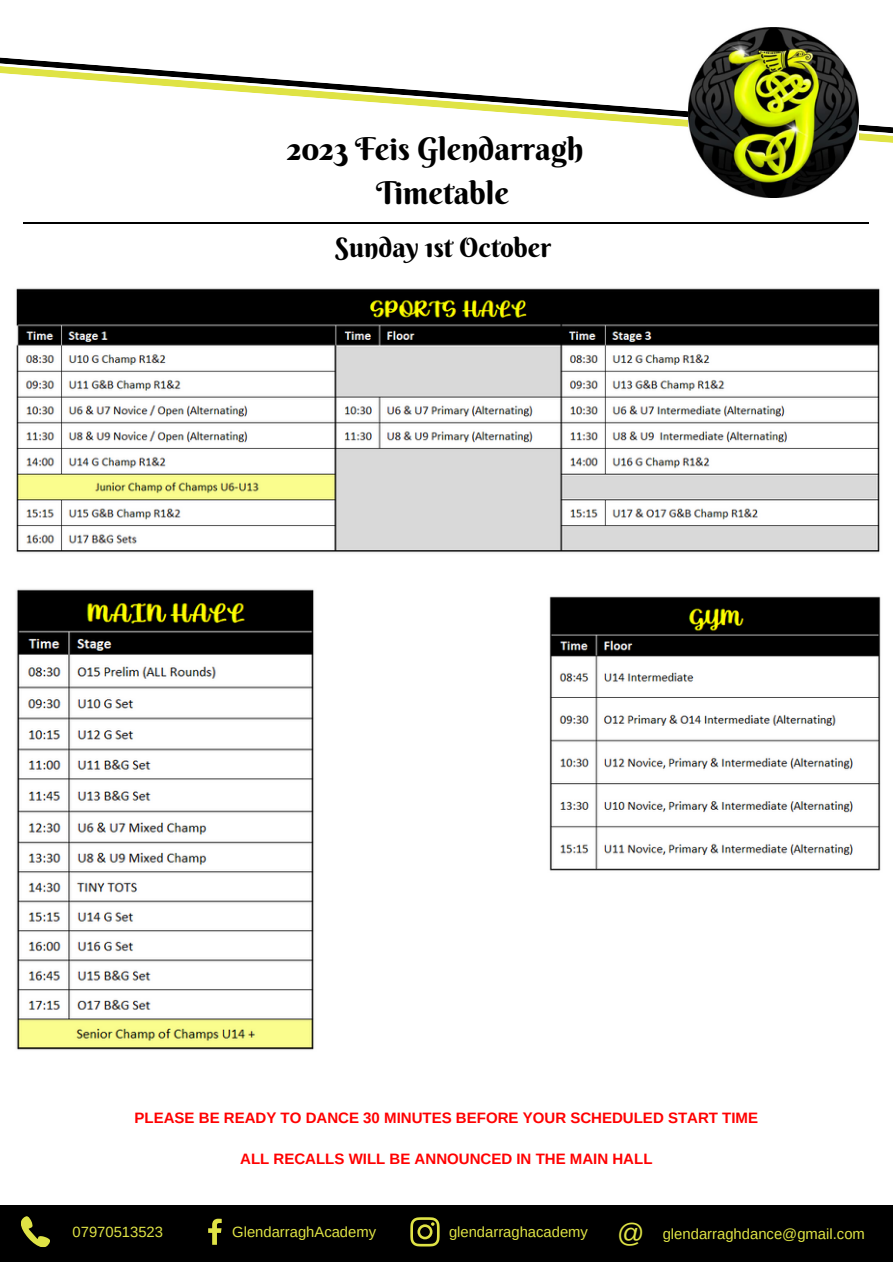
<style>
.page{position:relative;width:893px;height:1264px;background:#fff}
.page>*{position:absolute;margin:0;border:0;box-sizing:border-box;transform-origin:0 0}
.t1{font:31.5px "Berkshire Swash";color:#000}
.t2{font:27px "Berkshire Swash";color:#000}
.t3{font:27px "Arimo";color:#dfe345}
.t4{font:700 15px "Arimo";color:#f00}
.t5{font:14.85px "Arimo";color:#dfe345}
</style>
<div class="page">
<div style="left:0;top:1205px;width:892px;height:57px;background:#000"></div>
<svg style="left:208px;top:1218px;width:14px;height:27px"></svg>
<svg style="left:410px;top:1217px;width:29px;height:29px"></svg>
<svg style="left:21px;top:1216px;width:29px;height:31px"></svg>
<svg style="left:0;top:57px;width:892px;height:86px"></svg>
<hr style="left:23px;top:222px;width:845px;height:1px;background:#000">
<img style="left:689px;top:28px;width:169px;height:169px">
<img style="left:16px;top:589px;width:298px;height:461px">
<img style="left:549px;top:596px;width:332px;height:275px">
<img style="left:16px;top:288px;width:864px;height:265px">
<p class="t1" style="left:287px;top:129px;width:298px">2023 Feis Glendarragh</p>
<p class="t1" style="left:376px;top:173px;width:134px">Timetable</p>
<p class="t2" style="left:335px;top:231px;width:217px">Sunday 1st October</p>
<p class="t4" style="left:134px;top:1109px;width:625px">PLEASE BE READY TO DANCE 30 MINUTES BEFORE YOUR SCHEDULED START TIME</p>
<p class="t4" style="left:240px;top:1150px;width:414px">ALL RECALLS WILL BE ANNOUNCED IN THE MAIN HALL</p>
<p class="t5" style="left:73px;top:1223px;width:92px">07970513523</p>
<p class="t5" style="left:232px;top:1223px;width:145px">GlendarraghAcademy</p>
<p class="t5" style="left:449px;top:1223px;width:140px">glendarraghacademy</p>
<p class="t3" style="left:617px;top:1217px;width:29px">@</p>
<p class="t5" style="left:662px;top:1225px;width:204px">glendarraghdance@gmail.com</p>
</div>
